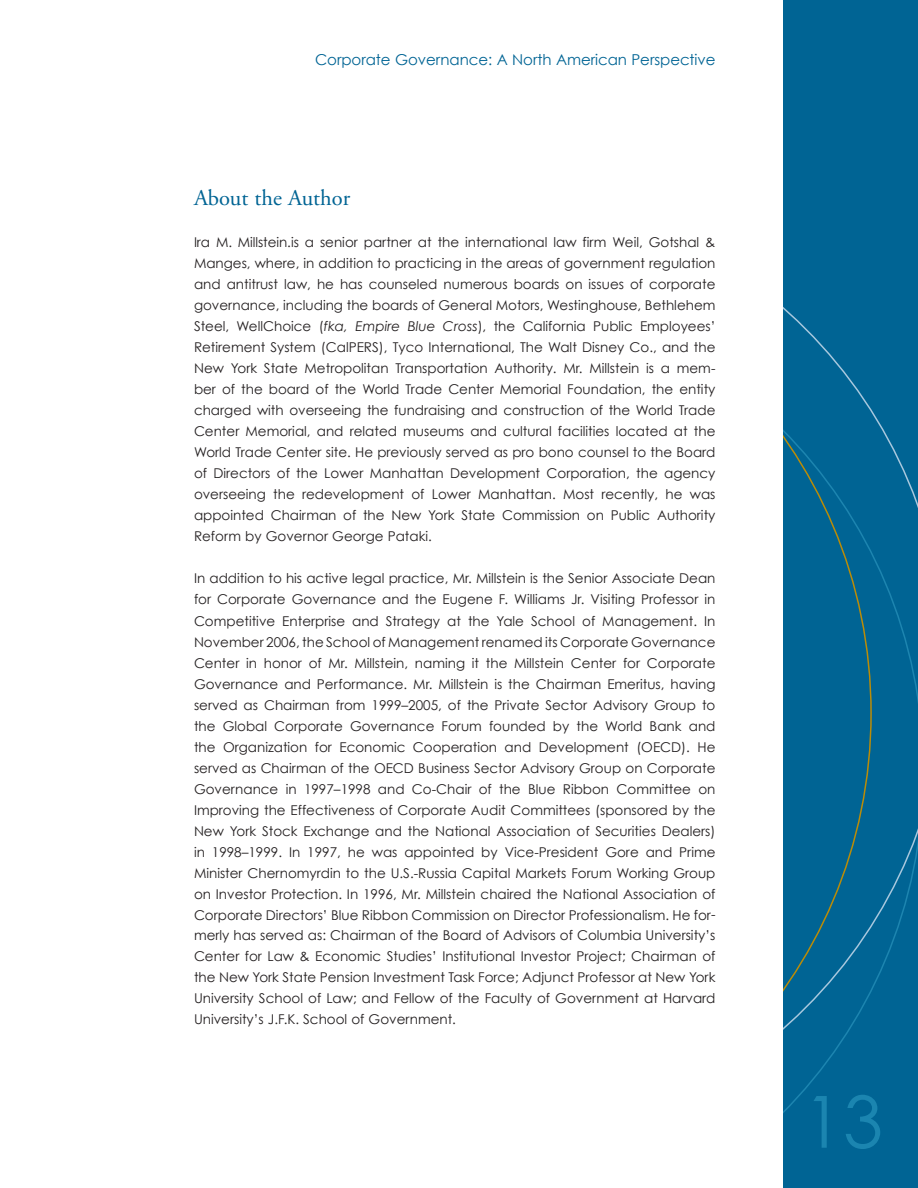
<style>
.page{position:relative;width:918px;height:1188px;background:#fff}
.page>*{position:absolute;margin:0;border:0;box-sizing:border-box;transform-origin:0 0}
.t1{font:72px "Century Gothic";color:#1b85b0}
.t2{font:22.5px "Adobe Garamond Pro";color:#006494}
.t3{font:15px "Century Gothic";letter-spacing:-.005em;color:#006494}
.t4{font:13.5px/21px "Century Gothic";color:#231f20;text-align:justify}
.s1{font-style:italic}
</style>
<div class="page">
<div style="left:783px;top:0;width:135px;height:1188px;background:#006494"></div>
<svg style="left:783px;top:307px;width:135px;height:806px"></svg>
<p class="t3" style="left:315px;top:51px;width:402px">Corporate Governance: A North American Perspective</p>
<h2 class="t2" style="left:194px;top:185px;width:158px">About the Author</h2>
<p class="t4" style="left:194px;top:232px;width:523px">Ira M. Millstein.is a senior partner at the international law firm Weil, Gotshal &amp; Manges, where, in addition to practicing in the areas of government regulation and antitrust law, he has counseled numerous boards on issues of corporate governance, including the boards of General Motors, Westinghouse, Bethlehem Steel, WellChoice (<span class="s1">fka, Empire Blue Cross</span>), the California Public Employees’ Retirement System (CalPERS), Tyco International, The Walt Disney Co., and the New York State Metropolitan Transportation Authority. Mr. Millstein is a mem&shy;ber of the board of the World Trade Center Memorial Foundation, the entity charged with overseeing the fundraising and construction of the World Trade Center Memorial, and related museums and cultural facilities located at the World Trade Center site. He previously served as pro bono counsel to the Board of Directors of the Lower Manhattan Development Corporation, the agency overseeing the redevelopment of Lower Manhattan. Most recently, he was appointed Chairman of the New York State Commission on Public Authority Reform by Governor George Pataki.</p>
<p class="t4" style="left:194px;top:568px;width:523px">In addition to his active legal practice, Mr. Millstein is the Senior Associate Dean for Corporate Governance and the Eugene F. Williams Jr. Visiting Professor in Competitive Enterprise and Strategy at the Yale School of Management. In November 2006, the School of Management renamed its Corporate Governance Center in honor of Mr. Millstein, naming it the Millstein Center for Corporate Governance and Performance. Mr. Millstein is the Chairman Emeritus, having served as Chairman from 1999–2005, of the Private Sector Advisory Group to the Global Corporate Governance Forum founded by the World Bank and the Organization for Economic Cooperation and Development (OECD). He served as Chairman of the OECD Business Sector Advisory Group on Corporate Governance in 1997–1998 and Co-Chair of the Blue Ribbon Committee on Improving the Effectiveness of Corporate Audit Committees (sponsored by the New York Stock Exchange and the National Association of Securities Dealers) in 1998–1999. In 1997, he was appointed by Vice-President Gore and Prime Minister Chernomyrdin to the U.S.-Russia Capital Markets Forum Working Group on Investor Protection. In 1996, Mr. Millstein chaired the National Association of Corporate Directors’ Blue Ribbon Commission on Director Professionalism. He for&shy;merly has served as: Chairman of the Board of Advisors of Columbia University’s Center for Law &amp; Economic Studies’ Institutional Investor Project; Chairman of the New York State Pension Investment Task Force; Adjunct Professor at New York University School of Law; and Fellow of the Faculty of Government at Harvard University’s J.F.K. School of Government.</p>
<h1 class="t1" style="left:803px;top:1078px;width:81px">13</h1>
</div>
